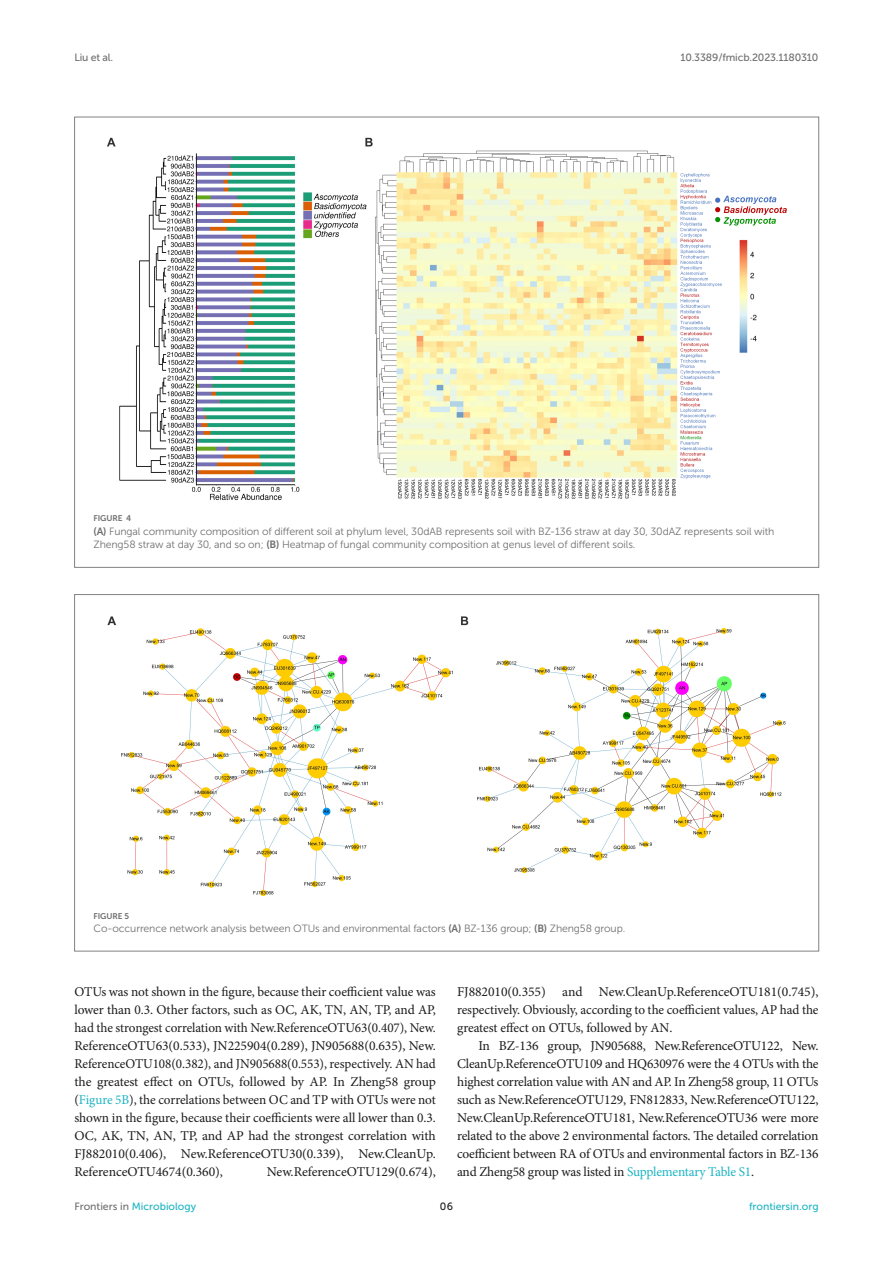
<style>
.page{position:relative;width:893px;height:1263px;background:#fff}
.page>*{position:absolute;margin:0;border:0;box-sizing:border-box;transform-origin:0 0}
.TEXT_FLUSH{font:13.5px/18px "Minion Pro";letter-spacing:-.005em;color:#1b1c1b;text-align:justify}
.TEXT{font:13.5px/18px "Minion Pro";letter-spacing:-.02em;color:#1b1c1b;text-align:justify}
.FIG_LEG{font:10.5px/13.5px "Museo Sans 300";letter-spacing:-.01em;color:#706f70}
.t1{font:10.5px "Museo Sans 500";color:#1db5c3}
.t2{font:10.5px "Museo Sans 500";letter-spacing:-.015em;color:#706f70}
.t3{font:10.5px "Museo Sans 500";color:#1b1c1b}
.FIG_HD{font:8.25px "Museo Sans 700";letter-spacing:-.01em;color:#706f70}
.s1{font-family:"Museo Sans 700"}
.s2{color:#1db5c3}
.s3{color:#706f70}
</style>
<div class="page">
<img style="left:107px;top:137px;width:680px;height:364px">
<img style="left:107px;top:616px;width:679px;height:281px">
<p class="t2" style="left:74px;top:51px;width:40px">Liu et al.</p>
<p class="t2" style="left:680px;top:51px;width:139px">10.3389/fmicb.2023.1180310</p>
<p class="FIG_HD" style="left:94px;top:514px;width:39px">FIGURE 4</p>
<p class="FIG_LEG" style="left:94px;top:525px;width:682px"><span class="s1">(A)</span> Fungal community composition of different soil at phylum level, 30 dAB represents soil with BZ-136 straw at day 30, 30 dAZ represents soil with<br>Zheng58 straw at day 30, and so on; <span class="s1">(B)</span> Heatmap of fungal community composition at genus level of different soils.</p>
<p class="FIG_HD" style="left:94px;top:911px;width:37px">FIGURE 5</p>
<p class="FIG_LEG" style="left:94px;top:922px;width:533px">Co-occurrence network analysis between OTUs and environmental factors <span class="s1">(A)</span> BZ-136 group; <span class="s1">(B)</span> Zheng58 group.</p>
<p class="TEXT_FLUSH" style="left:74px;top:983px;width:363px">OTUs was not shown in the figure, because their coefficient value was lower than 0.3. Other factors, such as OC, AK, TN, AN, TP, and AP, had the strongest correlation with New.ReferenceOTU63(0.407), New.<br>ReferenceOTU63(0.533), JN225904(0.289), JN905688(0.635), New.<br>ReferenceOTU108(0.382), and JN905688(0.553), respectively. AN had the greatest effect on OTUs, followed by AP. In Zheng58 group (<span class="s2">Figure 5B</span>), the correlations between OC and TP with OTUs were not shown in the figure, because their coefficients were all lower than 0.3.<br>OC, AK, TN, AN, TP, and AP had the strongest correlation with FJ882010(0.406), New.ReferenceOTU30(0.339), New.CleanUp.<br>ReferenceOTU4674(0.360),</p>
<p class="TEXT_FLUSH" style="left:267px;top:1163px;width:171px">New.ReferenceOTU129(0.674),</p>
<p class="TEXT_FLUSH" style="left:457px;top:983px;width:363px">FJ882010(0.355) and New.CleanUp.ReferenceOTU181(0.745), respectively. Obviously, according to the coefficient values, AP had the greatest effect on OTUs, followed by AN.</p>
<p class="TEXT" style="left:457px;top:1037px;width:363px;text-indent:21px">In BZ-136 group, JN905688, New.ReferenceOTU122, New.<br>CleanUp.ReferenceOTU109 and HQ630976 were the 4 OTUs with the highest correlation value with AN and AP. In Zheng58 group, 11 OTUs such as New.ReferenceOTU129, FN812833, New.ReferenceOTU122, New.CleanUp.ReferenceOTU181, New.ReferenceOTU36 were more related to the above 2 environmental factors. The detailed correlation coefficient between RA of OTUs and environmental factors in BZ-136 and Zheng58 group was listed in <span class="s2">Supplementary Table S1</span>.</p>
<p class="t1" style="left:74px;top:1200px;width:123px"><span class="s3">Frontiers in</span> Microbiology</p>
<p class="t3" style="left:440px;top:1200px;width:15px">06</p>
<p class="t1" style="left:749px;top:1200px;width:71px">frontiersin.org</p>
</div>
